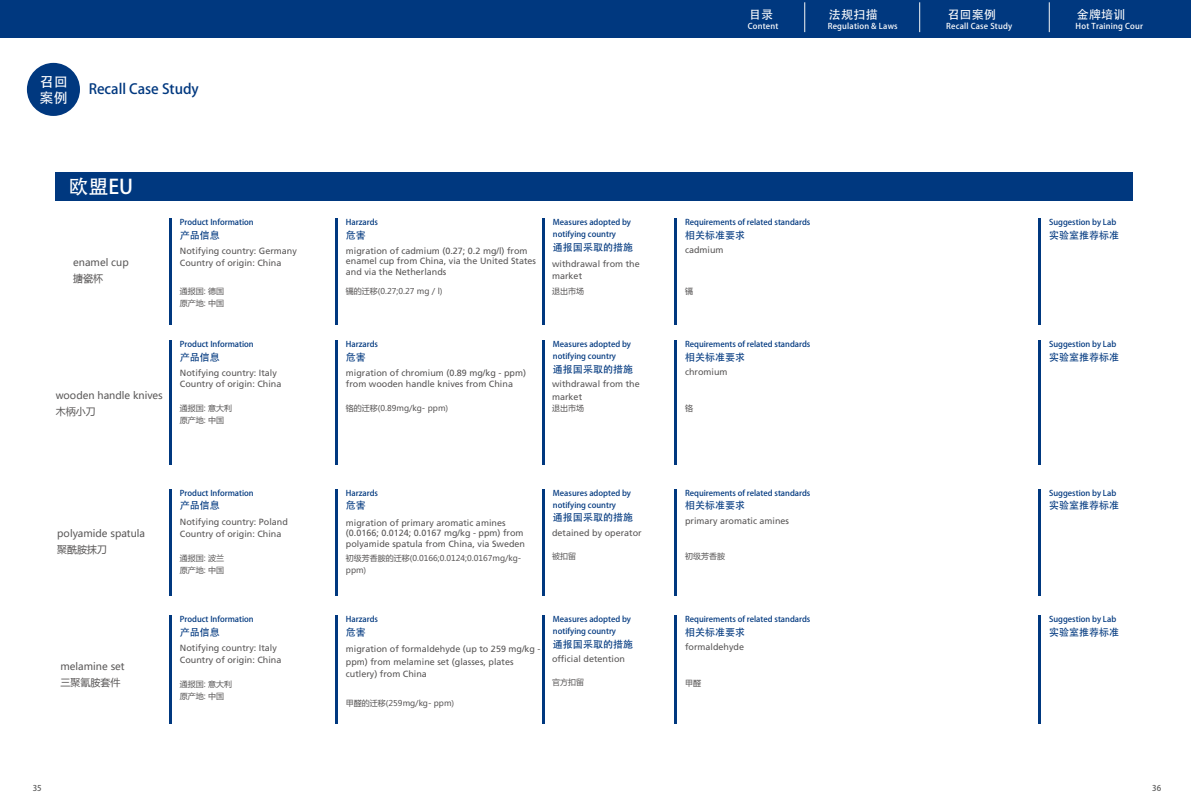
<style>
.page{position:relative;width:1191px;height:808px;background:#fff}
.page>*{position:absolute;margin:0;border:0;box-sizing:border-box;transform-origin:0 0}
.t1{font:20px "FZLTZCHK GBK1 0 G Bpc EUC H";color:#fff}
.t2{font:14px "FZLTZCHK GBK1 0 G Bpc EUC H";color:#00387f}
.t3{font:14px/16px "FZLTZCHK GBK1 0 G Bpc EUC H";color:#fff}
.t4{font:12px "FZLTZCHK GBK1 0 G Bpc EUC H";letter-spacing:.025em;color:#fff}
.t5{font:10px "FZLTZCHK GBK1 0 G Bpc EUC H";color:#00387f}
.t6{font:10px/16px "Microsoft Ya Hei";color:#595757}
.t7{font:9px/12.5px "Frutiger LT Std";color:#595757}
.t8{font:8px/12px "FZLTZCHK GBK1 0 G Bpc EUC H";color:#00387f}
.t9{font:8px/12px "Microsoft Ya Hei";color:#595757}
.t10{font:8px "FZLTZCHK GBK1 0 G Bpc EUC H";letter-spacing:.025em;color:#fff}
.t11{font:8px "FZLTZHK GBK1 0";color:#5b5b5b}
</style>
<div class="page">
<hr style="left:169px;top:218px;width:2px;height:106px;background:#00387f">
<hr style="left:335px;top:218px;width:2px;height:106px;background:#00387f">
<hr style="left:542px;top:218px;width:2px;height:106px;background:#00387f">
<hr style="left:674px;top:218px;width:2px;height:106px;background:#00387f">
<hr style="left:1038px;top:218px;width:2px;height:106px;background:#00387f">
<hr style="left:169px;top:341px;width:2px;height:124px;background:#00387f">
<hr style="left:335px;top:341px;width:2px;height:124px;background:#00387f">
<hr style="left:542px;top:341px;width:2px;height:124px;background:#00387f">
<hr style="left:674px;top:341px;width:2px;height:124px;background:#00387f">
<hr style="left:1038px;top:341px;width:2px;height:124px;background:#00387f">
<hr style="left:169px;top:489px;width:2px;height:106px;background:#00387f">
<hr style="left:335px;top:489px;width:2px;height:106px;background:#00387f">
<hr style="left:542px;top:489px;width:2px;height:106px;background:#00387f">
<hr style="left:674px;top:489px;width:2px;height:106px;background:#00387f">
<hr style="left:1038px;top:489px;width:2px;height:106px;background:#00387f">
<hr style="left:169px;top:615px;width:2px;height:109px;background:#00387f">
<hr style="left:335px;top:615px;width:2px;height:109px;background:#00387f">
<hr style="left:542px;top:615px;width:2px;height:109px;background:#00387f">
<hr style="left:674px;top:615px;width:2px;height:109px;background:#00387f">
<hr style="left:1038px;top:615px;width:2px;height:109px;background:#00387f">
<div style="left:27px;top:63px;width:53px;height:53px;background:#00387f;border-radius:50%"></div>
<div style="left:56px;top:173px;width:1077px;height:28px;background:#00387f"></div>
<div style="left:0;top:0;width:1190px;height:37px;background:#00387f"></div>
<hr style="left:804px;top:2px;width:1px;height:30px;background:#f5f6f6">
<hr style="left:919px;top:2px;width:1px;height:30px;background:#f5f6f6">
<hr style="left:1048px;top:2px;width:1px;height:30px;background:#f5f6f6">
<h2 class="t3" style="left:40px;top:74px;width:30px">召回案例</h2>
<h2 class="t2" style="left:89px;top:80px;width:112px">Recall Case Study</h2>
<h1 class="t1" style="left:68px;top:174px;width:66px">欧盟EU</h1>
<p class="t6" style="left:73px;top:254px;width:57px">enamel cup搪瓷杯</p>
<p class="t6" style="left:56px;top:387px;width:109px">wooden handle knives木柄小刀</p>
<p class="t8" style="left:180px;top:216px;width:75px">Product Information</p>
<p class="t5" style="left:180px;top:229px;width:41px">产品信息</p>
<p class="t8" style="left:346px;top:216px;width:34px">Harzards</p>
<p class="t5" style="left:346px;top:229px;width:21px">危害</p>
<p class="t8" style="left:553px;top:216px;width:80px">Measures adopted by notifying country</p>
<p class="t5" style="left:553px;top:241px;width:81px">通报国采取的措施</p>
<p class="t7" style="left:180px;top:244px;width:119px">Notifying country: Germany<br>Country of origin: China</p>
<p class="t7" style="left:346px;top:245px;width:192px;line-height:10.5px">migration of cadmium (0.27; 0.2 mg/l) from enamel cup from China, via the United States and via the Netherlands</p>
<p class="t7" style="left:552px;top:257px;width:89px">withdrawal from the market</p>
<p class="t9" style="left:180px;top:285px;width:46px">通报国: 德国原产地: 中国</p>
<p class="t9" style="left:346px;top:285px;width:98px">镉的迁移(0.27;0.27 mg / l)</p>
<p class="t9" style="left:552px;top:285px;width:33px">退出市场</p>
<p class="t8" style="left:180px;top:338px;width:75px">Product Information</p>
<p class="t5" style="left:180px;top:351px;width:41px">产品信息</p>
<p class="t7" style="left:180px;top:368px;width:103px;line-height:10.5px">Notifying country: Italy<br>Country of origin: China</p>
<p class="t9" style="left:180px;top:402px;width:54px">通报国: 意大利原产地: 中国</p>
<p class="t8" style="left:346px;top:338px;width:34px">Harzards</p>
<p class="t5" style="left:346px;top:351px;width:21px">危害</p>
<p class="t8" style="left:553px;top:338px;width:80px">Measures adopted by notifying country</p>
<p class="t5" style="left:553px;top:363px;width:81px">通报国采取的措施</p>
<p class="t7" style="left:346px;top:368px;width:182px;line-height:10.5px">migration of chromium (0.89 mg/kg - ppm) from wooden handle knives from China</p>
<p class="t9" style="left:346px;top:402px;width:104px">铬的迁移(0.89mg/kg- ppm)</p>
<p class="t7" style="left:552px;top:378px;width:89px">withdrawal from the market</p>
<p class="t9" style="left:552px;top:402px;width:33px">退出市场</p>
<p class="t6" style="left:57px;top:525px;width:89px">polyamide spatula聚酰胺抹刀</p>
<p class="t6" style="left:61px;top:658px;width:66px">melamine set三聚氰胺套件</p>
<p class="t8" style="left:180px;top:487px;width:75px">Product Information</p>
<p class="t5" style="left:180px;top:500px;width:41px">产品信息</p>
<p class="t7" style="left:180px;top:515px;width:110px">Notifying country: Poland<br>Country of origin: China</p>
<p class="t9" style="left:180px;top:552px;width:46px">通报国: 波兰原产地: 中国</p>
<p class="t8" style="left:180px;top:613px;width:75px">Product Information</p>
<p class="t5" style="left:180px;top:626px;width:41px">产品信息</p>
<p class="t7" style="left:180px;top:642px;width:103px">Notifying country: Italy<br>Country of origin: China</p>
<p class="t9" style="left:180px;top:678px;width:54px">通报国: 意大利原产地: 中国</p>
<p class="t8" style="left:346px;top:487px;width:34px">Harzards</p>
<p class="t5" style="left:346px;top:500px;width:21px">危害</p>
<p class="t8" style="left:553px;top:487px;width:80px">Measures adopted by notifying country</p>
<p class="t5" style="left:553px;top:512px;width:81px">通报国采取的措施</p>
<p class="t7" style="left:346px;top:517px;width:181px;line-height:10.5px">migration of primary aromatic amines (0.0166; 0.0124; 0.0167 mg/kg - ppm) from polyamide spatula from China, via Sweden</p>
<p class="t9" style="left:346px;top:552px;width:177px">初级芳香胺的迁移(0.0166;0.0124;0.0167mg/kg&shy;ppm)</p>
<p class="t7" style="left:552px;top:527px;width:91px">detained by operator</p>
<p class="t9" style="left:552px;top:550px;width:25px">被扣留</p>
<p class="t8" style="left:346px;top:613px;width:34px">Harzards</p>
<p class="t5" style="left:346px;top:626px;width:21px">危害</p>
<p class="t8" style="left:553px;top:613px;width:80px">Measures adopted by notifying country</p>
<p class="t5" style="left:553px;top:638px;width:81px">通报国采取的措施</p>
<p class="t7" style="left:346px;top:643px;width:196px">migration of formaldehyde (up to 259 mg/kg - ppm) from melamine set (glasses, plates cutlery) from China</p>
<p class="t9" style="left:346px;top:697px;width:110px">甲醛的迁移(259mg/kg- ppm)</p>
<p class="t7" style="left:552px;top:653px;width:74px">official detention</p>
<p class="t9" style="left:552px;top:676px;width:33px">官方扣留</p>
<h3 class="t4" style="left:749px;top:7px;width:26px">目录</h3>
<p class="t10" style="left:747px;top:22px;width:32px">Content</p>
<h3 class="t4" style="left:829px;top:7px;width:50px">法规扫描</h3>
<p class="t10" style="left:827px;top:22px;width:71px">Regulation &amp; Laws</p>
<p class="t8" style="left:685px;top:216px;width:127px">Requirements of related standards</p>
<p class="t5" style="left:685px;top:229px;width:61px">相关标准要求</p>
<p class="t7" style="left:685px;top:243px;width:40px">cadmium</p>
<p class="t9" style="left:685px;top:285px;width:9px">镉</p>
<p class="t8" style="left:685px;top:338px;width:127px">Requirements of related standards</p>
<p class="t5" style="left:685px;top:351px;width:61px">相关标准要求</p>
<p class="t7" style="left:685px;top:366px;width:44px">chromium</p>
<p class="t9" style="left:685px;top:402px;width:9px">铬</p>
<p class="t8" style="left:685px;top:487px;width:127px">Requirements of related standards</p>
<p class="t5" style="left:685px;top:500px;width:61px">相关标准要求</p>
<p class="t7" style="left:685px;top:514px;width:106px">primary aromatic amines</p>
<p class="t9" style="left:685px;top:550px;width:41px">初级芳香胺</p>
<p class="t8" style="left:685px;top:613px;width:127px">Requirements of related standards</p>
<p class="t5" style="left:685px;top:626px;width:61px">相关标准要求</p>
<p class="t7" style="left:685px;top:641px;width:61px">formaldehyde</p>
<p class="t9" style="left:685px;top:676px;width:17px">甲醛</p>
<h3 class="t4" style="left:947px;top:7px;width:50px">召回案例</h3>
<p class="t10" style="left:946px;top:22px;width:67px">Recall Case Study</p>
<h3 class="t4" style="left:1076px;top:7px;width:50px">金牌培训</h3>
<p class="t10" style="left:1075px;top:22px;width:69px">Hot Training Cour</p>
<p class="t8" style="left:1049px;top:216px;width:69px">Suggestion by Lab</p>
<p class="t5" style="left:1049px;top:229px;width:71px">实验室推荐标准</p>
<p class="t8" style="left:1049px;top:338px;width:69px">Suggestion by Lab</p>
<p class="t5" style="left:1049px;top:351px;width:71px">实验室推荐标准</p>
<p class="t8" style="left:1049px;top:487px;width:69px">Suggestion by Lab</p>
<p class="t5" style="left:1049px;top:500px;width:71px">实验室推荐标准</p>
<p class="t8" style="left:1049px;top:613px;width:69px">Suggestion by Lab</p>
<p class="t5" style="left:1049px;top:626px;width:71px">实验室推荐标准</p>
<p class="t11" style="left:33px;top:783px;width:10px">35</p>
<p class="t11" style="left:1152px;top:783px;width:10px">36</p>
</div>
